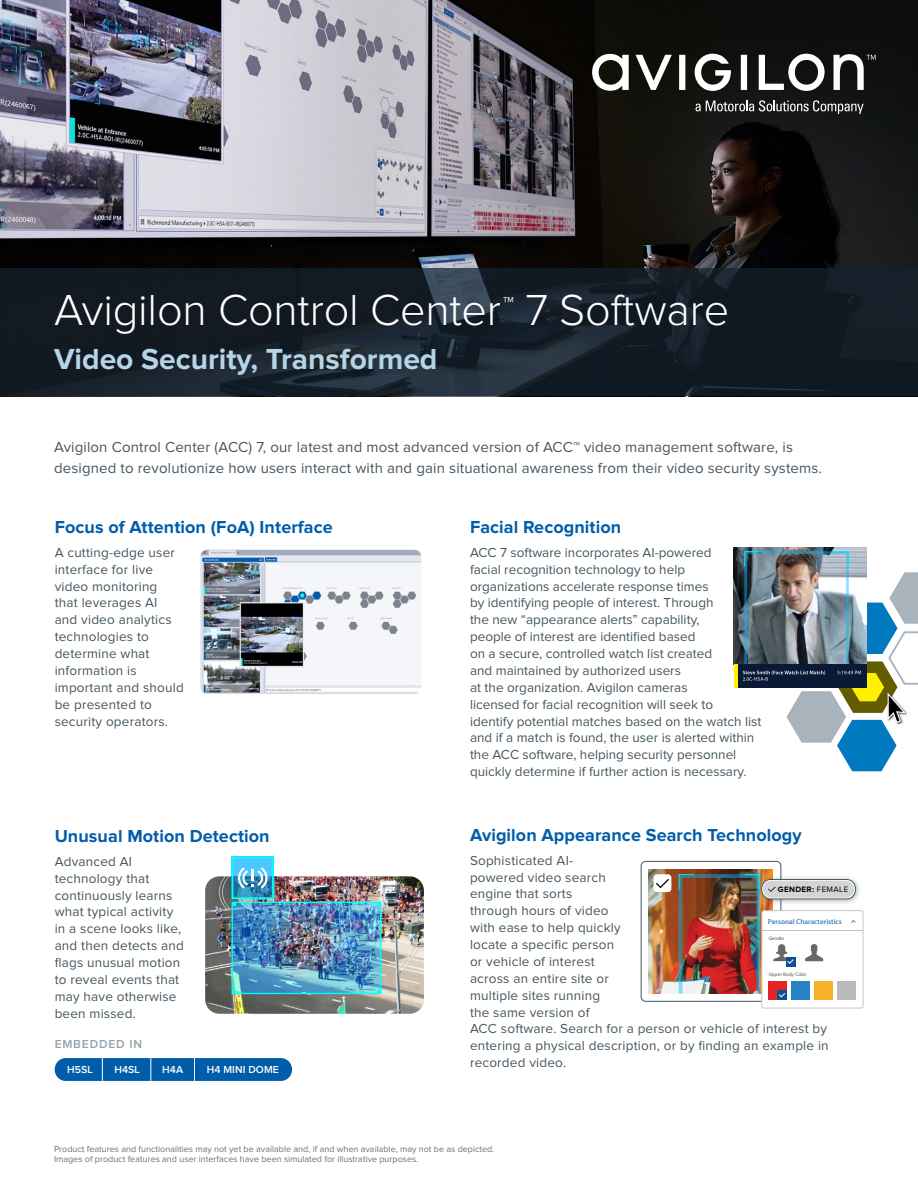
<style>
.page{position:relative;width:918px;height:1188px;background:#fff}
.page>*{position:absolute;margin:0;border:0;box-sizing:border-box;transform-origin:0 0}
.t1{font:300 45px "Proxima Nova";letter-spacing:-.005em;color:#fff}
.t2{font:700 30px "Proxima Nova";color:#b4d4e7}
.t3{font:700 18px "Proxima Nova";letter-spacing:.005em;color:#005daa}
.t4{font:15px/21px "Proxima Nova";letter-spacing:.01em;color:#455560}
.t5{font:13.5px/16.8px "Proxima Nova";letter-spacing:.015em;color:#455560}
.t6{font:600 12px "Proxima Nova";letter-spacing:.07em;color:#95a2ac}
.t7{font:600 10.5px "Proxima Nova";letter-spacing:.01em;color:#fff}
.t8{font:9px/9.8px "Proxima Nova";color:#64747f}
.t9{font:700 8.1px "Proxima Nova";letter-spacing:.04em;color:#000}
.t10{font:600 7.2px "Myriad Pro";color:#4480b5}
.t11{font:5.1px "Myriad Pro";color:#58595b}
.s1{font-weight:400}
</style>
<div class="page">
<img style="left:0;top:0;width:918px;height:268px">
<svg style="left:0;top:268px;width:918px;height:128px;background:#151f28"></svg>
<svg style="left:592px;top:54px;width:284px;height:37px"></svg>
<svg style="left:695px;top:100px;width:169px;height:14px;background:#4d4e4d"></svg>
<div style="left:641px;top:861px;width:140px;height:140px;border:1px solid #455560;border-radius:5px"></div>
<img style="left:649px;top:869px;width:124px;height:125px">
<div style="left:654px;top:874px;width:17px;height:18px;background:#fff;border-radius:3px"></div>
<svg style="left:656px;top:879px;width:13px;height:9px"></svg>
<div style="left:758px;top:875px;width:104px;height:30px;background:#455560;opacity:.47"></div>
<svg style="left:761px;top:879px;width:95px;height:20px"></svg>
<div style="left:763px;top:881px;width:91px;height:17px;background:#d2d4d5;border-radius:8px"></div>
<div style="left:761px;top:879px;width:95px;height:20px;border:1px solid #455560;border-radius:9px"></div>
<svg style="left:768px;top:887px;width:8px;height:5px"></svg>
<svg style="left:761px;top:910px;width:103px;height:99px"></svg>
<div style="left:791px;top:982px;width:18px;height:18px;background:#2682c5"></div>
<div style="left:814px;top:982px;width:18px;height:18px;background:#f6b327"></div>
<div style="left:838px;top:982px;width:18px;height:18px;background:#bbbaba"></div>
<svg style="left:744px;top:879px;width:11px;height:11px"></svg>
<svg style="left:678px;top:874px;width:17px;height:16px"></svg>
<img style="left:205px;top:876px;width:219px;height:138px">
<svg style="left:235px;top:860px;width:36px;height:36px"></svg>
<div style="left:232px;top:857px;width:42px;height:42px;border:2px solid #0ff"></div>
<svg style="left:236px;top:867px;width:33px;height:21px"></svg>
<img style="left:231px;top:901px;width:151px;height:94px">
<div style="left:55px;top:1058px;width:237px;height:23px;background:#005daa;border-radius:11px"></div>
<svg style="left:150px;top:1058px;width:1px;height:23px"></svg>
<svg style="left:102px;top:1058px;width:1px;height:23px"></svg>
<svg style="left:194px;top:1058px;width:1px;height:23px"></svg>
<img style="left:200px;top:550px;width:221px;height:144px">
<img style="left:734px;top:547px;width:133px;height:117px">
<hr style="left:734px;top:664px;width:4px;height:23px;background:#ffef00">
<div style="left:738px;top:664px;width:129px;height:23px;background:#0a1935"></div>
<img style="left:743px;top:551px;width:175px;height:220px">
<h1 class="t1" style="left:54px;top:284px;width:677px">Avigilon Control Center<sup>™</sup> 7 Software</h1>
<h2 class="t2" style="left:54px;top:342px;width:385px">Video Security, Transformed</h2>
<p class="t4" style="left:54px;top:437px;width:770px">Avigilon Control Center (ACC) 7, our latest and most advanced version of ACC™ video management software, is designed to revolutionize how users interact with and gain situational awareness from their video security systems.</p>
<h3 class="t3" style="left:55px;top:517px;width:280px">Focus of Attention (FoA) Interface</h3>
<p class="t5" style="left:55px;top:544px;width:131px">A cutting-edge user interface for live video monitoring that leverages AI<br>and video analytics technologies to determine what information is important and should be presented to security operators.</p>
<h3 class="t3" style="left:55px;top:826px;width:217px">Unusual Motion Detection</h3>
<p class="t5" style="left:55px;top:853px;width:131px">Advanced AI technology that continuously learns what typical activity in a scene looks like, and then detects and flags unusual motion to reveal events that may have otherwise been missed.</p>
<p class="t6" style="left:55px;top:1037px;width:89px">EMBEDDED IN</p>
<p class="t7" style="left:67px;top:1063px;width:27px">H5SL</p>
<p class="t7" style="left:114px;top:1063px;width:27px">H4SL</p>
<p class="t7" style="left:162px;top:1063px;width:22px">H4A</p>
<p class="t7" style="left:207px;top:1063px;width:74px">H4 MINI DOME</p>
<h3 class="t3" style="left:470px;top:517px;width:153px">Facial Recognition</h3>
<p class="t5" style="left:470px;top:544px;width:293px">ACC 7 software incorporates AI-powered<br>facial recognition technology to help organizations accelerate response times<br>by identifying people of interest. Through<br>the new “appearance alerts” capability,<br>people of interest are identified based<br>on a secure, controlled watch list created<br>and maintained by authorized users<br>at the organization. Avigilon cameras<br>licensed for facial recognition will seek to<br>identify potential matches based on the watch list and if a match is found, the user is alerted within the ACC software, helping security personnel quickly determine if further action is necessary.</p>
<h3 class="t3" style="left:470px;top:825px;width:333px">Avigilon Appearance Search Technology</h3>
<p class="t5" style="left:470px;top:852px;width:360px">Sophisticated AI-<br>powered video search<br>engine that sorts<br>through hours of video<br>with ease to help quickly<br>locate a specific person<br>or vehicle of interest<br>across an entire site or<br>multiple sites running<br>the same version of<br>ACC software. Search for a person or vehicle of interest by entering a physical description, or by finding an example in recorded video.</p>
<p class="t9" style="left:778px;top:885px;width:72px">GENDER: <span class="s1">FEMALE</span></p>
<p class="t10" style="left:768px;top:917px;width:75px">Personal Characteristics</p>
<p class="t11" style="left:769px;top:935px;width:17px">Gender</p>
<p class="t11" style="left:769px;top:971px;width:39px">Upper Body Color</p>
<p class="t8" style="left:54px;top:1144px;width:442px">Product features and functionalities may not yet be available and, if and when available, may not be as depicted.<br>Images of product features and user interfaces have been simulated for illustrative purposes.</p>
</div>
